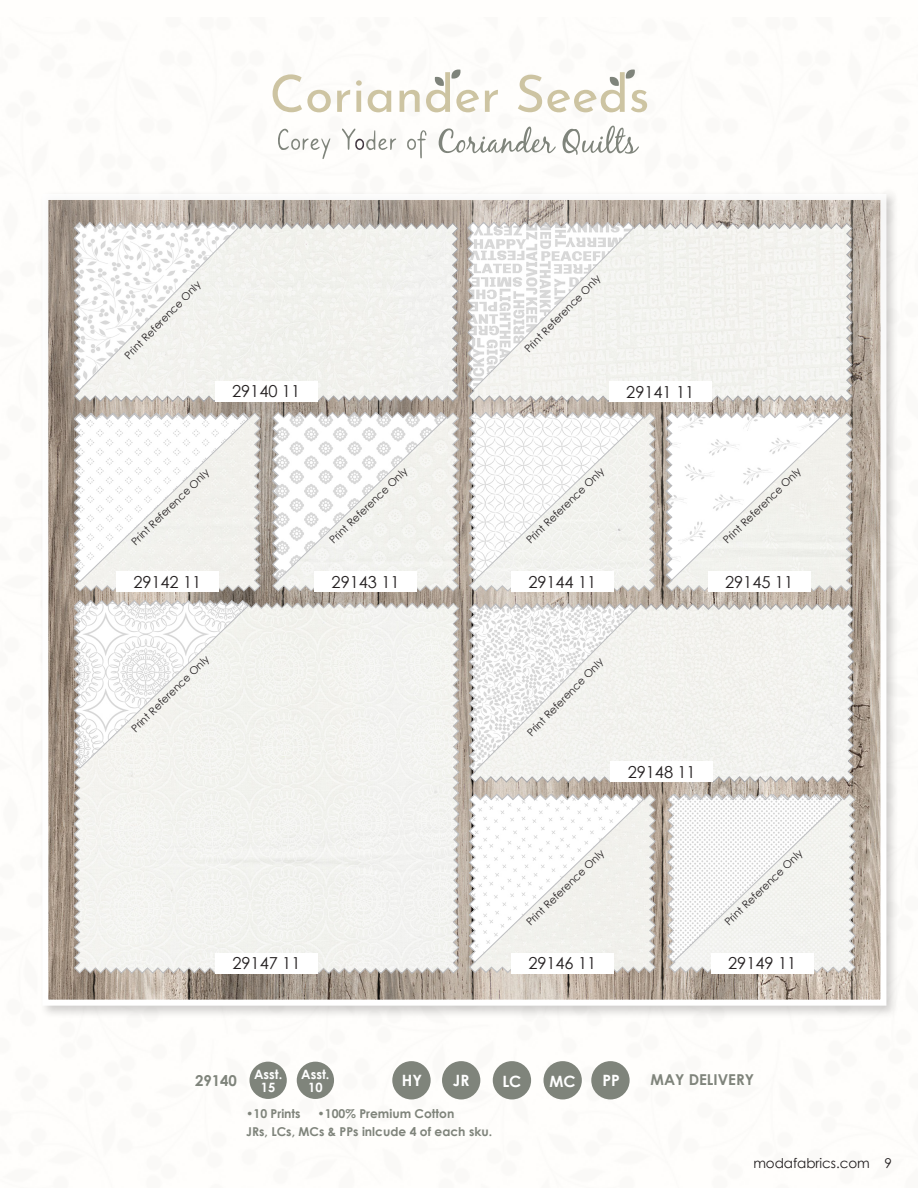
<style>
.page{position:relative;width:918px;height:1188px;background:#fff}
.page>*{position:absolute;margin:0;border:0;box-sizing:border-box;transform-origin:0 0}
.t1{font:16.5px "Century Gothic";letter-spacing:-.005em;color:#231f20}
.t2{font:700 15.6px "Century Gothic";color:#fff}
.t3{font:700 15px "Century Gothic";color:#7f847b}
.t4{font:13.5px "Century Gothic";letter-spacing:-.005em;color:#231f20}
.t5{font:700 12.9px "Century Gothic";color:#fff}
.t6{font:700 12.15px "Century Gothic";color:#7f847b}
.t7{font:10.5px "Century Gothic";color:#231f20}
</style>
<div class="page">
<svg style="left:278px;top:129px;width:53px;height:30px"></svg>
<svg style="left:342px;top:128px;width:54px;height:22px"></svg>
<svg style="left:407px;top:130px;width:19px;height:29px"></svg>
<svg style="left:273px;top:74px;width:58px;height:38px"></svg>
<svg style="left:337px;top:90px;width:13px;height:22px"></svg>
<svg style="left:356px;top:80px;width:6px;height:32px"></svg>
<svg style="left:368px;top:90px;width:23px;height:22px"></svg>
<svg style="left:400px;top:90px;width:20px;height:22px"></svg>
<svg style="left:485px;top:90px;width:13px;height:22px"></svg>
<svg style="left:426px;top:69px;width:53px;height:43px"></svg>
<svg style="left:518px;top:69px;width:129px;height:43px"></svg>
<svg style="left:439px;top:127px;width:117px;height:26px"></svg>
<svg style="left:563px;top:126px;width:76px;height:29px"></svg>
<div style="left:39px;top:191px;width:860px;height:827px;background:#231f20;opacity:.21"></div>
<img style="left:49px;top:201px;width:830px;height:798px">
<div style="left:42px;top:194px;width:844px;height:812px;border:6px solid #fff"></div>
<div style="left:74px;top:603px;width:385px;height:371px;background:#f2f3ef"></div>
<svg style="left:468px;top:223px;width:384px;height:179px"></svg>
<svg style="left:74px;top:223px;width:384px;height:179px"></svg>
<svg style="left:470px;top:604px;width:384px;height:179px"></svg>
<div style="left:215px;top:953px;width:103px;height:20px;background:#fff"></div>
<div style="left:609px;top:381px;width:103px;height:21px;background:#fff"></div>
<div style="left:610px;top:762px;width:103px;height:20px;background:#fff"></div>
<div style="left:215px;top:381px;width:102px;height:20px;background:#fff"></div>
<div style="left:249px;top:1062px;width:38px;height:37px;background:#7f847b;border-radius:50%"></div>
<div style="left:297px;top:1062px;width:37px;height:37px;background:#7f847b;border-radius:50%"></div>
<div style="left:392px;top:1061px;width:39px;height:38px;background:#7f847b;border-radius:50%"></div>
<div style="left:544px;top:1061px;width:38px;height:38px;background:#7f847b;border-radius:50%"></div>
<div style="left:493px;top:1061px;width:38px;height:38px;background:#7f847b;border-radius:50%"></div>
<div style="left:442px;top:1061px;width:38px;height:38px;background:#7f847b;border-radius:50%"></div>
<div style="left:591px;top:1061px;width:39px;height:38px;background:#7f847b;border-radius:50%"></div>
<svg style="left:74px;top:222px;width:165px;height:168px"></svg>
<svg style="left:74px;top:413px;width:187px;height:179px"></svg>
<svg style="left:74px;top:600px;width:175px;height:169px"></svg>
<svg style="left:272px;top:412px;width:187px;height:180px"></svg>
<svg style="left:469px;top:412px;width:187px;height:180px"></svg>
<svg style="left:469px;top:604px;width:167px;height:168px"></svg>
<svg style="left:469px;top:794px;width:187px;height:179px"></svg>
<svg style="left:666px;top:412px;width:186px;height:180px"></svg>
<svg style="left:667px;top:794px;width:189px;height:179px"></svg>
<svg style="left:468px;top:222px;width:166px;height:168px"></svg>
<p class="t7" style="left:121px;top:352px;width:105px;rotate:-46deg">Print Reference Only</p>
<p class="t1" style="left:232px;top:380px;width:69px">29140 11</p>
<p class="t7" style="left:128px;top:538px;width:105px;rotate:-44deg">Print Reference Only</p>
<p class="t7" style="left:521px;top:346px;width:105px;rotate:-46deg">Print Reference Only</p>
<p class="t1" style="left:626px;top:380px;width:69px">29141 11</p>
<p class="t7" style="left:326px;top:536px;width:105px;rotate:-44deg">Print Reference Only</p>
<p class="t7" style="left:523px;top:536px;width:105px;rotate:-44deg">Print Reference Only</p>
<p class="t7" style="left:720px;top:536px;width:105px;rotate:-44deg">Print Reference Only</p>
<p class="t1" style="left:133px;top:570px;width:69px">29142 11</p>
<p class="t1" style="left:332px;top:570px;width:69px">29143 11</p>
<p class="t1" style="left:528px;top:570px;width:69px">29144 11</p>
<p class="t1" style="left:725px;top:570px;width:69px">29145 11</p>
<p class="t7" style="left:128px;top:724px;width:105px;rotate:-44deg">Print Reference Only</p>
<p class="t7" style="left:524px;top:729px;width:105px;rotate:-46deg">Print Reference Only</p>
<p class="t1" style="left:628px;top:760px;width:69px">29148 11</p>
<p class="t7" style="left:523px;top:918px;width:105px;rotate:-44deg">Print Reference Only</p>
<p class="t7" style="left:721px;top:918px;width:105px;rotate:-44deg">Print Reference Only</p>
<p class="t1" style="left:233px;top:952px;width:69px">29147 11</p>
<p class="t1" style="left:528px;top:952px;width:69px">29146 11</p>
<p class="t1" style="left:728px;top:952px;width:69px">29149 11</p>
<p class="t3" style="left:195px;top:1070px;width:43px">29140</p>
<p class="t5" style="left:254px;top:1064px;width:30px">Asst.</p>
<p class="t5" style="left:261px;top:1077px;width:16px">15</p>
<p class="t5" style="left:301px;top:1064px;width:30px">Asst.</p>
<p class="t5" style="left:308px;top:1077px;width:16px">10</p>
<p class="t2" style="left:402px;top:1068px;width:22px">HY</p>
<p class="t2" style="left:453px;top:1069px;width:18px">JR</p>
<p class="t2" style="left:502px;top:1069px;width:21px">LC</p>
<p class="t2" style="left:550px;top:1069px;width:28px">MC</p>
<p class="t2" style="left:603px;top:1069px;width:19px">PP</p>
<p class="t3" style="left:651px;top:1068px;width:105px">MAY DELIVERY</p>
<p class="t6" style="left:246px;top:1105px;width:56px">•10 Prints</p>
<p class="t6" style="left:318px;top:1105px;width:138px">•100% Premium Cotton</p>
<p class="t6" style="left:246px;top:1122px;width:248px">JRs, LCs, MCs &amp; PPs inlcude 4 of each sku.</p>
<p class="t4" style="left:753px;top:1154px;width:140px">modafabrics.com 9</p>
</div>
